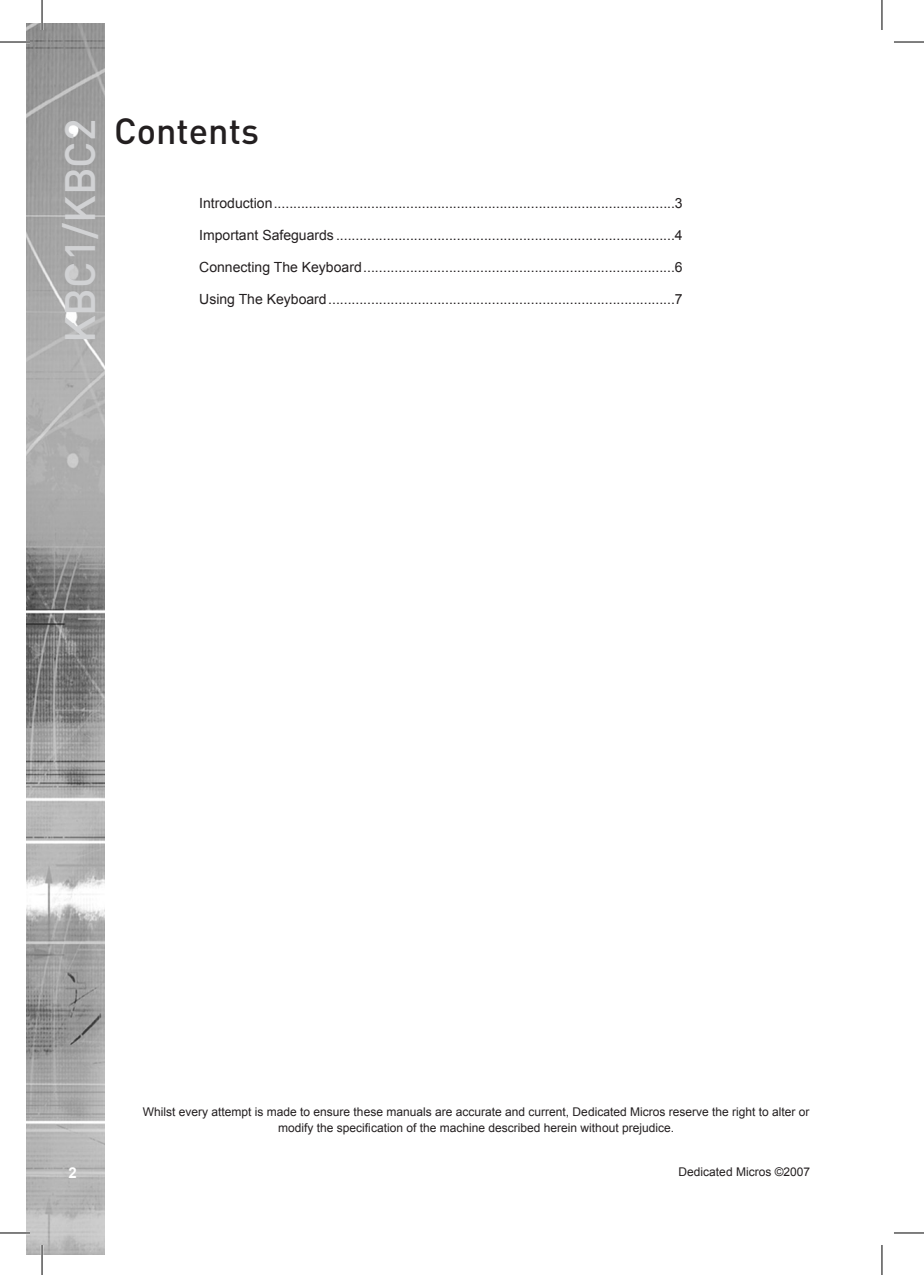
<style>
.page{position:relative;width:924px;height:1275px;background:#fff}
.page>*{position:absolute;margin:0;border:0;box-sizing:border-box;transform-origin:0 0}
.mainHeader{font:500 42px "DIN";color:#d1d2d4}
.t1{font:500 36px "DIN";color:#231f20}
.TOC_Contents_Page{font:14px "Arial";color:#231f20}
.Bodytext{font:12px/16px "Arial";color:#231f20;text-align:center}
</style>
<div class="page">
<img style="left:26px;top:24px;width:78px;height:1230px">
<hr style="left:0;top:41px;width:30px;height:2px;background:#fff">
<hr style="left:0;top:1231px;width:30px;height:3px;background:#fff">
<hr style="left:41px;top:0;width:2px;height:30px;background:#fff">
<hr style="left:41px;top:1245px;width:2px;height:30px;background:#fff">
<hr style="left:0;top:42px;width:30px;height:1px;background:#000">
<hr style="left:893px;top:42px;width:30px;height:1px;background:#000">
<hr style="left:0;top:1232px;width:30px;height:1px;background:#000">
<hr style="left:893px;top:1232px;width:30px;height:1px;background:#000">
<hr style="left:42px;top:0;width:1px;height:30px;background:#000">
<hr style="left:42px;top:1245px;width:1px;height:30px;background:#000">
<hr style="left:881px;top:0;width:1px;height:30px;background:#000">
<hr style="left:881px;top:1245px;width:1px;height:30px;background:#000">
<svg style="left:69px;top:1166px;width:7px;height:11px"></svg>
<p class="mainHeader" style="left:53px;top:343px;width:226px;rotate:-90deg">KBC1/KBC2</p>
<p class="t1" style="left:114px;top:108px;width:146px">Contents</p>
<p class="TOC_Contents_Page" style="left:199px;top:194px;width:484px">Introduction.......................................................................................................3</p>
<p class="TOC_Contents_Page" style="left:199px;top:226px;width:484px">Important Safeguards .......................................................................................4</p>
<p class="TOC_Contents_Page" style="left:199px;top:258px;width:484px">Connecting The Keyboard................................................................................6</p>
<p class="TOC_Contents_Page" style="left:199px;top:290px;width:484px">Using The Keyboard.........................................................................................7</p>
<p class="Bodytext" style="left:143px;top:1103px;width:668px">Whilst every attempt is made to ensure these manuals are accurate and current, Dedicated Micros reserve the right to alter or modify the specification of the machine described herein without prejudice.</p>
<p class="Bodytext" style="left:678px;top:1163px;width:133px">Dedicated Micros ©2007</p>
</div>
